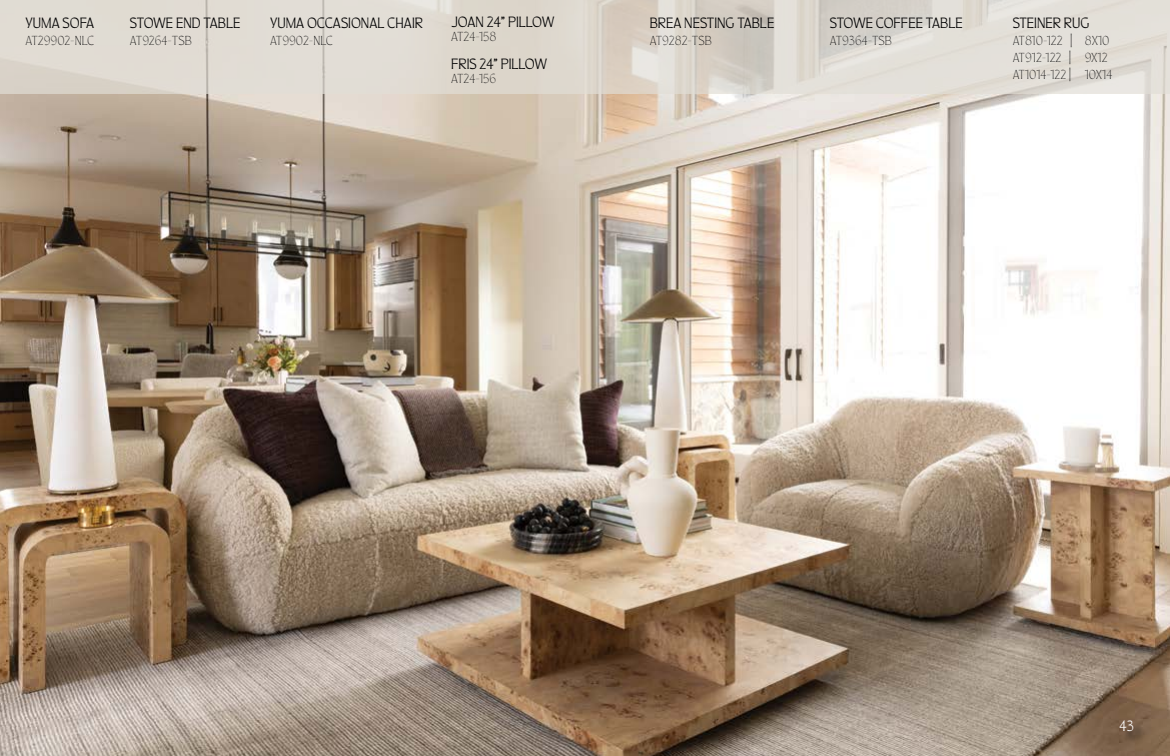
<style>
.page{position:relative;width:1170px;height:756px;background:#fff}
.page>*{position:absolute;margin:0;border:0;box-sizing:border-box;transform-origin:0 0}
.t1{font:800 16px "Quiverleaf CF";color:#000001}
.t2{font:800 16px "Quiverleaf CF";color:#fff}
.t3{font:14px/16.8px "Quiverleaf CF";color:#000001}
</style>
<div class="page">
<img style="left:0;top:94px;width:1170px;height:662px">
<svg style="left:0;top:0;width:1170px;height:94px;background:#ded9d0"></svg>
<div style="left:1121px;top:723px;width:24px;height:21px;background:#000001;opacity:.75"></div>
<p class="t1" style="left:26px;top:11px;width:70px">YUMA SOFA</p>
<p class="t3" style="left:26px;top:31px;width:70px">AT29902-NLC</p>
<p class="t1" style="left:130px;top:11px;width:112px">STOWE END TABLE</p>
<p class="t3" style="left:130px;top:31px;width:63px">AT9264-TSB</p>
<p class="t1" style="left:270px;top:11px;width:155px">YUMA OCCASIONAL CHAIR</p>
<p class="t3" style="left:270px;top:31px;width:65px">AT9902-NLC</p>
<p class="t1" style="left:451px;top:11px;width:105px">JOAN 24” PILLOW</p>
<p class="t3" style="left:451px;top:27px;width:47px">AT24-158</p>
<p class="t1" style="left:451px;top:53px;width:98px">FRIS 24” PILLOW</p>
<p class="t3" style="left:451px;top:69px;width:47px">AT24-156</p>
<p class="t1" style="left:650px;top:11px;width:126px">BREA NESTING TABLE</p>
<p class="t3" style="left:650px;top:31px;width:63px">AT9282-TSB</p>
<p class="t1" style="left:830px;top:11px;width:135px">STOWE COFFEE TABLE</p>
<p class="t3" style="left:830px;top:31px;width:64px">AT9364-TSB</p>
<p class="t1" style="left:1013px;top:11px;width:78px">STEINER RUG</p>
<p class="t3" style="left:1013px;top:31px;width:101px">AT810-122 | 8X10<br>AT912-122 | 9X12<br>AT1014-122 | 10X14</p>
<p class="t2" style="left:1120px;top:715px;width:16px">43</p>
</div>
